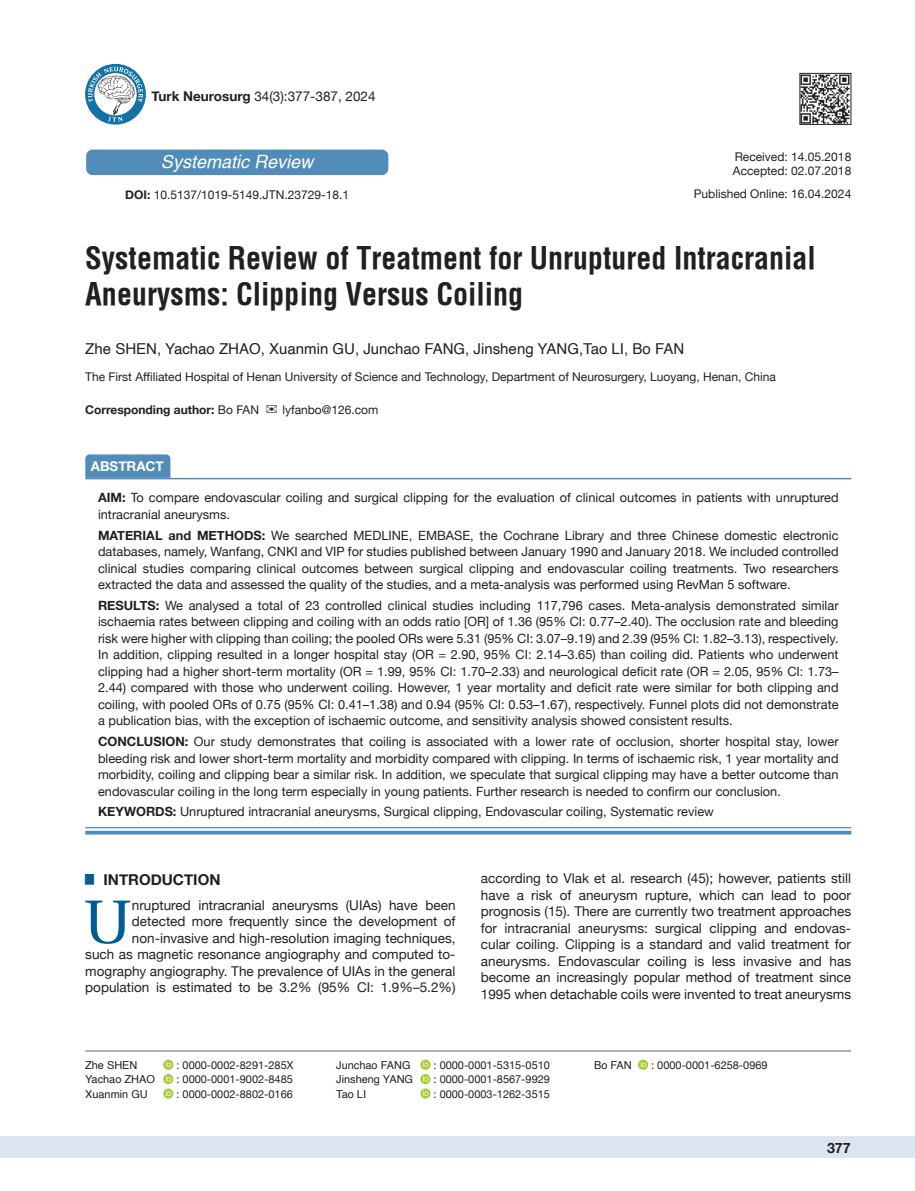
<style>
.page{position:relative;width:915px;height:1191px;background:#fff}
.page>*{position:absolute;margin:0;border:0;box-sizing:border-box;transform-origin:0 0}
.t1{font:61.2px "Utopia";color:#005d95}
.t2{font:700 30px/36px "Helvetica Condens";color:#231f20}
.t3{font:italic 500 18px "Helvetica";color:#fff}
.t4{font:15px "Helvetica";color:#231f20}
.t5{font:700 15px "Helvetica Neue";color:#231f20}
.t6{font:700 14.25px "Helvetica Neue";color:#231f20}
.t7{font:13.5px/16.5px "Helvetica Neue";color:#231f20;text-align:justify}
.t8{font:700 13.5px "Helvetica Neue";color:#fff}
.t9{font:12.75px/16.5px "Helvetica Neue";color:#231f20;text-align:justify}
.t10{font:12px/14.4px "Helvetica Neue";color:#231f20}
.t11{font:700 12px "Helvetica Neue";color:#231f20}
.t12{font:10.95px "Helvetica Neue";color:#231f20}
.t13{font:10.95px "Helvetica";color:#231f20}
.s1{font-weight:700}
.s2{font-weight:400}
</style>
<div class="page">
<div style="left:0;top:1136px;width:914px;height:22px;background:#dbe5f0"></div>
<div style="left:86px;top:150px;width:302px;height:25px;background:#518cb9;border-radius:6px"></div>
<hr style="left:85px;top:1050px;width:765px;height:1px;background:#636366">
<img style="left:801px;top:75px;width:47px;height:48px">
<div style="left:799px;top:73px;width:51px;height:52px;border:1px solid #231f20"></div>
<svg style="left:85px;top:828px;width:766px;height:1px"></svg>
<hr style="left:85px;top:827px;width:766px;height:1px;background:#518cb9">
<svg style="left:85px;top:830px;width:766px;height:4px;background:#73a2c6"></svg>
<hr style="left:85px;top:478px;width:766px;height:1px;background:#518cb9">
<svg style="left:163px;top:1059px;width:10px;height:10px"></svg>
<svg style="left:166px;top:1061px;width:5px;height:6px"></svg>
<svg style="left:163px;top:1074px;width:10px;height:10px"></svg>
<svg style="left:166px;top:1075px;width:5px;height:6px"></svg>
<svg style="left:163px;top:1088px;width:10px;height:10px"></svg>
<svg style="left:166px;top:1090px;width:5px;height:5px"></svg>
<svg style="left:420px;top:1059px;width:10px;height:10px"></svg>
<svg style="left:423px;top:1061px;width:5px;height:6px"></svg>
<svg style="left:420px;top:1074px;width:10px;height:10px"></svg>
<svg style="left:423px;top:1075px;width:5px;height:6px"></svg>
<svg style="left:420px;top:1088px;width:10px;height:10px"></svg>
<svg style="left:423px;top:1090px;width:5px;height:5px"></svg>
<svg style="left:637px;top:1059px;width:11px;height:10px"></svg>
<svg style="left:640px;top:1061px;width:6px;height:6px"></svg>
<svg style="left:85px;top:64px;width:61px;height:61px"></svg>
<svg style="left:88px;top:67px;width:55px;height:55px"></svg>
<svg style="left:85px;top:454px;width:85px;height:24px;background:#568fbb"></svg>
<p class="t7" style="left:151px;top:89px;width:225px"><span class="s1">Turk Neurosurg</span> 34(3):377-387, 2024</p>
<h3 class="t3" style="left:161px;top:151px;width:154px">Systematic Review</h3>
<p class="t10" style="left:125px;top:188px;width:225px"><span class="s1">DOI:</span> 10.5137/1019-5149.JTN.23729-18.1</p>
<p class="t10" style="left:732px;top:150px;width:120px">Received: 14.05.2018<br>Accepted: 02.07.2018</p>
<p class="t10" style="left:693px;top:187px;width:159px">Published Online: 16.04.2024</p>
<h2 class="t2" style="left:85px;top:240px;width:731px">Systematic Review of Treatment for Unruptured Intracranial<br>Aneurysms: Clipping Versus Coiling</h2>
<p class="t4" style="left:85px;top:337px;width:600px">Zhe SHEN, Yachao ZHAO, Xuanmin GU, Junchao FANG, Jinsheng YANG,Tao LI, Bo FAN</p>
<p class="t10" style="left:85px;top:370px;width:692px">The First Affiliated Hospital of Henan University of Science and Technology, Department of Neurosurgery, Luoyang, Henan, China</p>
<p class="t11" style="left:85px;top:400px;width:175px">Corresponding author: <span class="s2">Bo FAN</span></p>
<p class="t10" style="left:282px;top:403px;width:97px">lyfanbo@126.com</p>
<p class="t8" style="left:91px;top:456px;width:75px">ABSTRACT</p>
<p class="t9" style="left:98px;top:490px;width:741px"><span class="s1">AIM:</span> To compare endovascular coiling and surgical clipping for the evaluation of clinical outcomes in patients with unruptured intracranial aneurysms.</p>
<p class="t9" style="left:98px;top:527px;width:741px"><span class="s1">MATERIAL and METHODS:</span> We searched MEDLINE, EMBASE, the Cochrane Library and three Chinese domestic electronic databases, namely, Wanfang, CNKI and VIP for studies published between January 1990 and January 2018. We included controlled clinical studies comparing clinical outcomes between surgical clipping and endovascular coiling treatments. Two researchers extracted the data and assessed the quality of the studies, and a meta-analysis was performed using RevMan 5 software.</p>
<p class="t9" style="left:98px;top:598px;width:741px"><span class="s1">RESULTS:</span> We analysed a total of 23 controlled clinical studies including 117,796 cases. Meta-analysis demonstrated similar ischaemia rates between clipping and coiling with an odds ratio [OR] of 1.36 (95% CI: 0.77–2.40). The occlusion rate and bleeding risk were higher with clipping than coiling; the pooled ORs were 5.31 (95% CI: 3.07–9.19) and 2.39 (95% CI: 1.82–3.13), respectively.<br>In addition, clipping resulted in a longer hospital stay (OR = 2.90, 95% CI: 2.14–3.65) than coiling did. Patients who underwent clipping had a higher short-term mortality (OR = 1.99, 95% CI: 1.70–2.33) and neurological deficit rate (OR = 2.05, 95% CI: 1.73– 2.44) compared with those who underwent coiling. However, 1 year mortality and deficit rate were similar for both clipping and coiling, with pooled ORs of 0.75 (95% CI: 0.41–1.38) and 0.94 (95% CI: 0.53–1.67), respectively. Funnel plots did not demonstrate a publication bias, with the exception of ischaemic outcome, and sensitivity analysis showed consistent results.</p>
<p class="t9" style="left:98px;top:734px;width:741px"><span class="s1">CONCLUSION:</span> Our study demonstrates that coiling is associated with a lower rate of occlusion, shorter hospital stay, lower bleeding risk and lower short-term mortality and morbidity compared with clipping. In terms of ischaemic risk, 1 year mortality and morbidity, coiling and clipping bear a similar risk. In addition, we speculate that surgical clipping may have a better outcome than endovascular coiling in the long term especially in young patients. Further research is needed to confirm our conclusion.</p>
<p class="t9" style="left:98px;top:804px;width:617px"><span class="s1">KEYWORDS:</span> Unruptured intracranial aneurysms, Surgical clipping, Endovascular coiling, Systematic review</p>
<p class="t5" style="left:85px;top:867px;width:137px"><sup>█</sup> INTRODUCTION</p>
<h1 class="t1" style="left:83px;top:886px;width:50px">U</h1>
<p class="t7" style="left:85px;top:897px;width:371px;text-align:right">nruptured intracranial aneurysms (UIAs) have been detected more frequently since the development of non-invasive and high-resolution imaging techniques,<br>such as magnetic resonance angiography and computed to&shy;mography angiography. The prevalence of UIAs in the general population is estimated to be 3.2% (95% CI: 1.9%–5.2%)</p>
<p class="t7" style="left:480px;top:871px;width:371px">according to Vlak et al. research (45); however, patients still have a risk of aneurysm rupture, which can lead to poor prognosis (15). There are currently two treatment approaches for intracranial aneurysms: surgical clipping and endovas&shy;cular coiling. Clipping is a standard and valid treatment for aneurysms. Endovascular coiling is less invasive and has become an increasingly popular method of treatment since 1995 when detachable coils were invented to treat aneurysms</p>
<p class="t13" style="left:85px;top:1056px;width:54px">Zhe SHEN</p>
<p class="t12" style="left:176px;top:1057px;width:118px">: 0000-0002-8291-285X</p>
<p class="t13" style="left:85px;top:1071px;width:71px">Yachao ZHAO</p>
<p class="t12" style="left:176px;top:1071px;width:118px">: 0000-0001-9002-8485</p>
<p class="t13" style="left:85px;top:1085px;width:64px">Xuanmin GU</p>
<p class="t12" style="left:176px;top:1086px;width:118px">: 0000-0002-8802-0166</p>
<p class="t13" style="left:336px;top:1056px;width:76px">Junchao FANG</p>
<p class="t12" style="left:433px;top:1057px;width:118px">: 0000-0001-5315-0510</p>
<p class="t13" style="left:336px;top:1071px;width:78px">Jinsheng YANG</p>
<p class="t12" style="left:433px;top:1071px;width:118px">: 0000-0001-8567-9929</p>
<p class="t13" style="left:336px;top:1085px;width:31px">Tao LI</p>
<p class="t12" style="left:433px;top:1086px;width:118px">: 0000-0003-1262-3515</p>
<p class="t13" style="left:594px;top:1056px;width:39px">Bo FAN</p>
<p class="t12" style="left:651px;top:1057px;width:118px">: 0000-0001-6258-0969</p>
<p class="t6" style="left:826px;top:1137px;width:25px">377</p>
</div>
